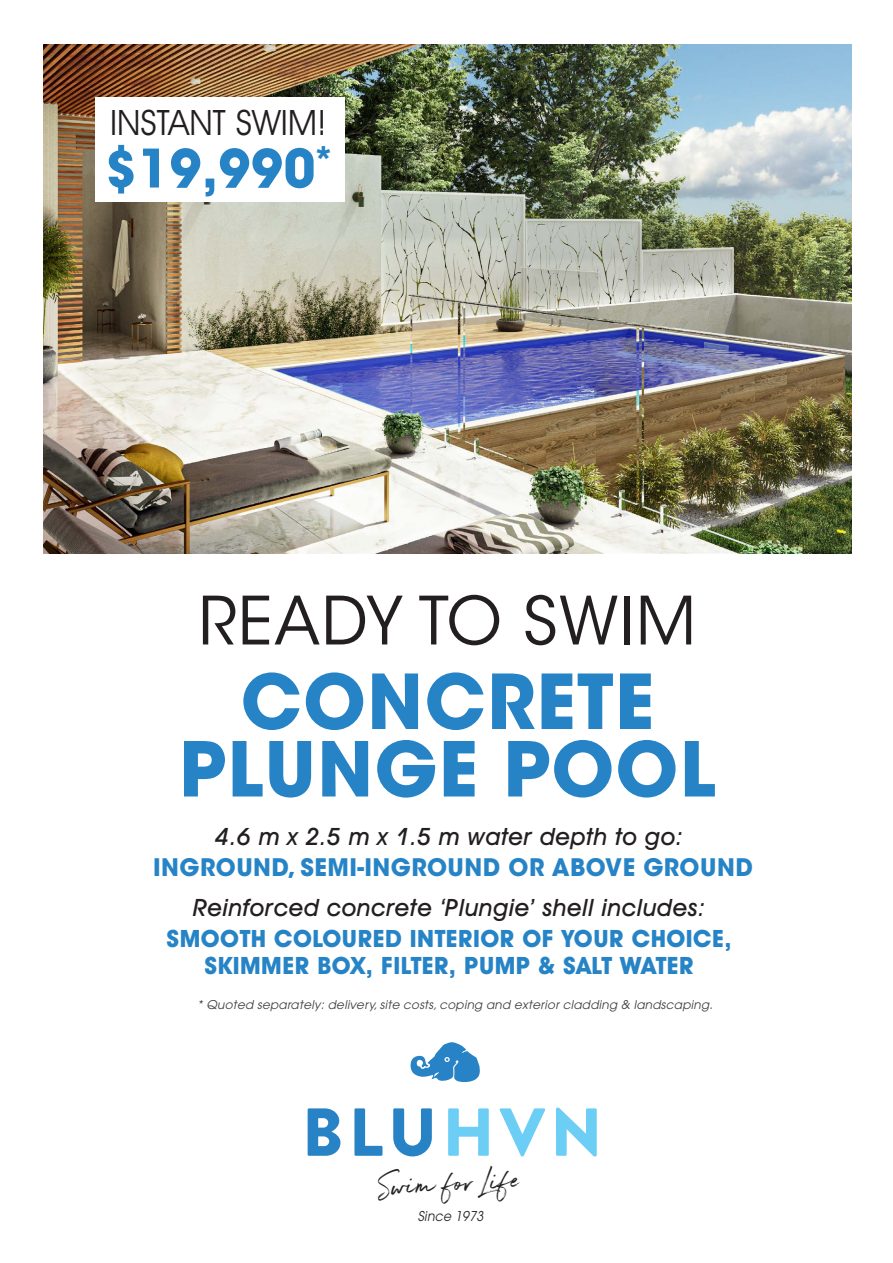
<style>
.page{position:relative;width:893px;height:1263px;background:#fff}
.page>*{position:absolute;margin:0;border:0;box-sizing:border-box;transform-origin:0 0}
.t1{font:700 75px/67.5px "ITC Avant Garde Std";letter-spacing:.02em;color:#2684c6;text-align:center}
.t2{font:66px "ITC Avant Garde Std";letter-spacing:.02em;color:#231f20}
.t3{font:700 54.75px "Avant Garde IT Cby BT";color:#2684c6}
.t4{font:36.6px "Northwell";color:#231f20}
.t5{font:35.1px "Avant Garde IT Cby BT";color:#231f20}
.t6{font:italic 500 24px "Avant Garde IT Cby BT";letter-spacing:.02em;color:#231f20}
.t7{font:700 24px/27px "Avant Garde IT Cby BT";letter-spacing:.02em;color:#2684c6;text-align:center}
.t8{font:700 24px "ITC Avant Garde Std";letter-spacing:.02em;color:#2684c6}
.t9{font:italic 13.5px "Avant Garde";letter-spacing:.02em;color:#231f20;scale:.92 1}
.t10{font:italic 12px "Avant Garde";letter-spacing:.02em;color:#3e3e3f}
.s1{font-size:52.2px}
.s2{font-size:36.15px}
</style>
<div class="page">
<img style="left:43px;top:44px;width:808px;height:509px">
<div style="left:95px;top:97px;width:250px;height:105px;background:#fff"></div>
<svg style="left:410px;top:1042px;width:70px;height:40px"></svg>
<svg style="left:308px;top:1108px;width:32px;height:48px"></svg>
<svg style="left:354px;top:1108px;width:28px;height:48px"></svg>
<svg style="left:393px;top:1108px;width:39px;height:48px"></svg>
<svg style="left:448px;top:1108px;width:41px;height:48px"></svg>
<svg style="left:499px;top:1108px;width:46px;height:48px"></svg>
<svg style="left:556px;top:1108px;width:41px;height:48px"></svg>
<p class="t5" style="left:110px;top:101px;width:218px">INSTANT SWIM!</p>
<p class="t3" style="left:106px;top:135px;width:227px"><span class="s1">$</span>19,990<sup>*</sup></p>
<p class="t2" style="left:199px;top:581px;width:499px">READY TO SWIM</p>
<p class="t1" style="left:179px;top:667px;width:538px">CONCRETE<br>PLUNGE POOL</p>
<p class="t6" style="left:216px;top:822px;width:468px">4.6 m x 2.5 m x 1.5 m water depth to go:</p>
<p class="t8" style="left:153px;top:852px;width:601px">INGROUND, SEMI-INGROUND OR ABOVE GROUND</p>
<p class="t6" style="left:193px;top:893px;width:513px">Reinforced concrete ‘Plungie’ shell includes:</p>
<p class="t7" style="left:167px;top:925px;width:567px">SMOOTH COLOURED INTERIOR OF YOUR CHOICE,<br>SKIMMER BOX, FILTER, PUMP &amp; SALT WATER</p>
<p class="t10" style="left:198px;top:997px;width:517px">* Quoted separately: delivery, site costs, coping and exterior cladding &amp; landscaping.</p>
<p class="t4" style="left:378px;top:1160px;width:143px;rotate:-3deg">Swim for <span class="s2">Life</span></p>
<p class="t9" style="left:418px;top:1208px;width:73px">Since 1973</p>
</div>
